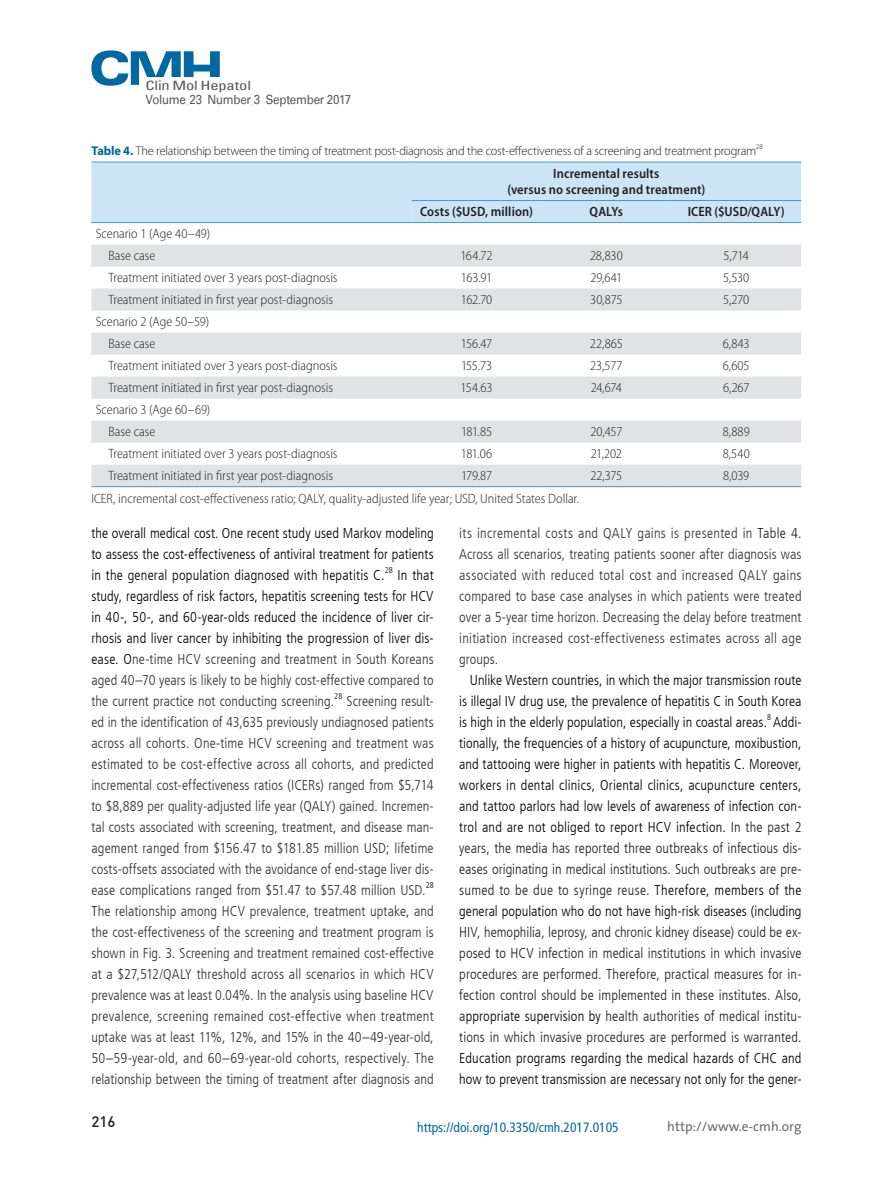
<style>
.page{position:relative;width:893px;height:1191px;background:#fff}
.page>*{position:absolute;margin:0;border:0;box-sizing:border-box;transform-origin:0 0}
.t1{font:15px "Dinmed";color:#231f20}
.본문_영문_-s{font:300 condensed 14.25px/21px "Frutiger LT";letter-spacing:.005em;color:#000;text-align:justify}
.본문_영문_-s-2{font:300 condensed 14.25px/21px "Frutiger LT";letter-spacing:.005em;color:#333;text-align:justify}
.표내용-s{font:300 semi-condensed 13.5px "Myriad Pro";color:#231f20}
.표머리-s{font:600 semi-condensed 13.5px "Myriad Pro";letter-spacing:.01em;color:#231f20}
.t2{font:condensed 13.5px "Frutiger LT";color:#0168a1}
.t3{font:13.5px "The Sans";color:#6c6d70}
.표와그림제목-s{font:300 12.75px "Myriad Pro";letter-spacing:-.015em;color:#231f20}
.t4{font:12.75px/14.2px "Univers";letter-spacing:-.015em;color:#57585a;scale:.9 1}
.본문_영문_-s-3{font:300 condensed 8.25px "Frutiger LT";color:#000}
.표와그림제목-s-2{font:300 7.5px "Myriad Pro";color:#231f20}
.s1{font-stretch:condensed}
.s2{font-size:9px;color:#bcbdc0}
.s3{font-weight:700;color:#0168a1}
.s4{color:#333}
.s5{color:#231f20}
.s6{color:#212121}
</style>
<div class="page">
<svg style="left:91px;top:50px;width:129px;height:36px"></svg>
<div style="left:144px;top:77px;width:83px;height:16px;background:#fff"></div>
<div style="left:91px;top:163px;width:710px;height:59px;background:#cbe5f7"></div>
<div style="left:412px;top:201px;width:389px;height:21px;background:#cbe5f7"></div>
<svg style="left:91px;top:244px;width:710px;height:242px;fill:#e1e2e4"></svg>
<hr style="left:91px;top:162px;width:321px;height:1px;background:#4895d0">
<hr style="left:412px;top:162px;width:129px;height:1px;background:#4895d0">
<hr style="left:541px;top:162px;width:130px;height:1px;background:#4895d0">
<hr style="left:671px;top:162px;width:130px;height:1px;background:#4895d0">
<hr style="left:91px;top:222px;width:321px;height:1px;background:#4895d0">
<hr style="left:412px;top:200px;width:129px;height:1px;background:#4895d0">
<hr style="left:541px;top:200px;width:130px;height:1px;background:#4895d0">
<hr style="left:671px;top:200px;width:130px;height:1px;background:#4895d0">
<hr style="left:412px;top:222px;width:129px;height:1px;background:#4895d0">
<hr style="left:541px;top:222px;width:130px;height:1px;background:#4895d0">
<hr style="left:671px;top:222px;width:130px;height:1px;background:#4895d0">
<hr style="left:91px;top:486px;width:321px;height:1px;background:#4895d0">
<hr style="left:412px;top:486px;width:129px;height:1px;background:#4895d0">
<hr style="left:541px;top:486px;width:130px;height:1px;background:#4895d0">
<hr style="left:671px;top:486px;width:130px;height:1px;background:#4895d0">
<p class="t4" style="left:145px;top:78px;width:230px"><span class="s1">Clin Mol Hepatol<br></span>Volume<span class="s2">_</span>23 Number<span class="s2">_</span>3 September 2017</p>
<p class="표와그림제목-s" style="left:91px;top:144px;width:666px"><span class="s3">Table 4.</span> The relationship between the timing of treatment post-diagnosis and the cost-effectiveness of a screening and treatment program</p>
<p class="표와그림제목-s-2" style="left:756px;top:143px;width:8px">28</p>
<p class="표머리-s" style="left:553px;top:164px;width:108px">Incremental results</p>
<p class="표머리-s" style="left:507px;top:181px;width:199px">(versus no screening and treatment)</p>
<p class="표머리-s" style="left:420px;top:203px;width:114px">Costs ($USD, million)</p>
<p class="표머리-s" style="left:590px;top:203px;width:35px">QALYs</p>
<p class="표머리-s" style="left:688px;top:203px;width:99px">ICER ($USD/QALY)</p>
<p class="표내용-s" style="left:96px;top:225px;width:116px">Scenario 1 (Age 40–49)</p>
<p class="표내용-s" style="left:108px;top:247px;width:49px">Base case</p>
<p class="표내용-s" style="left:460px;top:247px;width:34px">164.72</p>
<p class="표내용-s" style="left:590px;top:247px;width:34px">28,830</p>
<p class="표내용-s" style="left:724px;top:247px;width:27px">5,714</p>
<p class="표내용-s" style="left:108px;top:269px;width:231px">Treatment initiated over 3 years post-diagnosis</p>
<p class="표내용-s" style="left:461px;top:269px;width:33px">163.91</p>
<p class="표내용-s" style="left:590px;top:269px;width:33px">29,641</p>
<p class="표내용-s" style="left:723px;top:269px;width:28px">5,530</p>
<p class="표내용-s" style="left:108px;top:291px;width:226px">Treatment initiated in first year post-diagnosis</p>
<p class="표내용-s" style="left:461px;top:291px;width:33px">162.70</p>
<p class="표내용-s" style="left:590px;top:291px;width:34px">30,875</p>
<p class="표내용-s" style="left:723px;top:291px;width:27px">5,270</p>
<p class="표내용-s" style="left:96px;top:313px;width:115px">Scenario 2 (Age 50–59)</p>
<p class="표내용-s" style="left:108px;top:335px;width:49px">Base case</p>
<p class="표내용-s" style="left:461px;top:335px;width:33px">156.47</p>
<p class="표내용-s" style="left:590px;top:335px;width:34px">22,865</p>
<p class="표내용-s" style="left:723px;top:335px;width:28px">6,843</p>
<p class="표내용-s" style="left:108px;top:357px;width:231px">Treatment initiated over 3 years post-diagnosis</p>
<p class="표내용-s" style="left:461px;top:357px;width:33px">155.73</p>
<p class="표내용-s" style="left:590px;top:357px;width:34px">23,577</p>
<p class="표내용-s" style="left:723px;top:357px;width:28px">6,605</p>
<p class="표내용-s" style="left:108px;top:379px;width:226px">Treatment initiated in first year post-diagnosis</p>
<p class="표내용-s" style="left:461px;top:379px;width:33px">154.63</p>
<p class="표내용-s" style="left:591px;top:379px;width:33px">24,674</p>
<p class="표내용-s" style="left:723px;top:379px;width:28px">6,267</p>
<p class="표내용-s" style="left:96px;top:401px;width:116px">Scenario 3 (Age 60–69)</p>
<p class="표내용-s" style="left:108px;top:423px;width:49px">Base case</p>
<p class="표내용-s" style="left:461px;top:423px;width:33px">181.85</p>
<p class="표내용-s" style="left:590px;top:423px;width:34px">20,457</p>
<p class="표내용-s" style="left:723px;top:423px;width:28px">8,889</p>
<p class="표내용-s" style="left:108px;top:445px;width:231px">Treatment initiated over 3 years post-diagnosis</p>
<p class="표내용-s" style="left:461px;top:445px;width:33px">181.06</p>
<p class="표내용-s" style="left:591px;top:445px;width:33px">21,202</p>
<p class="표내용-s" style="left:723px;top:445px;width:29px">8,540</p>
<p class="표내용-s" style="left:108px;top:467px;width:226px">Treatment initiated in first year post-diagnosis</p>
<p class="표내용-s" style="left:461px;top:467px;width:33px">179.87</p>
<p class="표내용-s" style="left:590px;top:467px;width:33px">22,375</p>
<p class="표내용-s" style="left:723px;top:467px;width:28px">8,039</p>
<p class="표내용-s" style="left:91px;top:490px;width:489px">ICER, incremental cost-effectiveness ratio; QALY, quality-adjusted life year; USD, United States Dollar.</p>
<p class="본문_영문_-s" style="left:91px;top:523px;width:344px">the overall medical cost. One recent study used Markov modeling to assess the cost-effectiveness of antiviral treatment for patients in the general population diagnosed with hepatitis C.</p>
<p class="본문_영문_-s-3" style="left:385px;top:566px;width:10px">28</p>
<p class="본문_영문_-s" style="left:91px;top:565px;width:344px;text-indent:306px">In that study, regardless of risk factors, hepatitis screening tests for HCV in 40-, 50-, and 60-year-olds reduced the incidence of liver cir&shy;rhosis and liver cancer by inhibiting the progression of liver dis&shy;ease. O<span class="s4">ne-time HCV screening and treatment in South Koreans aged 40–70 years is likely to be highly cost-effective compared to the current practice not conducting screening.</span></p>
<p class="본문_영문_-s-3" style="left:334px;top:692px;width:10px">28</p>
<p class="본문_영문_-s-2" style="left:91px;top:691px;width:344px;text-indent:255px">Screening result&shy;ed in the identification of 43,635 previously undiagnosed patients across all cohorts. One-time HCV screening and treatment was estimated to be cost-effective across all cohorts, and predicted incremental cost-effectiveness ratios (ICERs) ranged from $5,714 to $8,889 per quality-adjusted life year (QALY) gained. Incremen&shy;tal costs associated with screening, treatment, and disease man&shy;agement ranged from $156.47 to $181.85 million USD; lifetime costs-offsets associated with the avoidance of end-stage liver dis&shy;ease complications ranged from $51.47 to $57.48 million USD.</p>
<p class="본문_영문_-s-3" style="left:426px;top:881px;width:10px">28</p>
<p class="본문_영문_-s-2" style="left:91px;top:901px;width:344px"><span class="s5">T</span>he relationship among HCV prevalence, treatment uptake, and the cost-effectiveness of the screening and treatment program is shown in Fig. 3. Screening and treatment remained cost-effective at a $27,512/QALY threshold across all scenarios in which HCV prevalence was at least 0.04%. In the analysis using baseline HCV prevalence, screening remained cost-effective when treatment uptake was at least 11%, 12%, and 15% in the 40–49-year-old, 50–59-year-old, and 60–69-year-old cohorts, respectively. The relationship between the timing of treatment after diagnosis and</p>
<p class="본문_영문_-s-2" style="left:459px;top:523px;width:344px">its incremental costs and QALY gains is presented in <span class="s5">Table 4.<br></span>Across all scenarios, treating patients sooner after diagnosis was associated with reduced total cost and increased QALY gains compared to base case analyses in which patients were treated over a 5-year time horizon. Decreasing the delay before treatment initiation increased cost-effectiveness estimates across all age groups.</p>
<p class="본문_영문_-s" style="left:459px;top:670px;width:344px;text-indent:11px">Unlike Western countries, in which the major transmission route is illegal IV drug use, the prevalence of hepatitis C in South Korea is high in the elderly population, especially in coastal areas. Addi-</p>
<p class="본문_영문_-s-3" style="left:767px;top:713px;width:5px">8</p>
<p class="본문_영문_-s" style="left:459px;top:733px;width:344px">tionally, the frequencies of a history of acupuncture, moxibustion, and tattooing were higher in patients with hepatitis C. Moreover, workers in dental clinics, Oriental clinics, acupuncture centers, and tattoo parlors had low levels of awareness of infection con&shy;trol and are not obliged to report HCV infection. <span class="s6">In the past 2 years, the media has reported three outbreaks of infectious dis&shy;eases originating in medical institutions. Such outbreaks are pre&shy;sumed to be due to syringe reuse.</span> Therefore, members of the general population who do not have high-risk diseases (including <span class="s6">HIV, hemophilia, leprosy, and chronic kidney disease) could be ex&shy;posed to HCV infection in medical institutions in which invasive procedures are performed. Therefore, practical measures for in&shy;fection control should be implemented in these institutes. Also, a</span>ppropriate supervision by <span class="s6">health authorities of medical institu&shy;tions in which invasive procedures are performed is warranted.<br></span>Education programs regarding the medical hazards of CHC and how to prevent transmission are necessary not only for the gener-</p>
<p class="t1" style="left:91px;top:1112px;width:25px">216</p>
<p class="t3" style="left:667px;top:1115px;width:136px">http://www.e-cmh.org</p>
<p class="t2" style="left:417px;top:1119px;width:203px">https://doi.org/10.3350/cmh.2017.0105</p>
</div>
